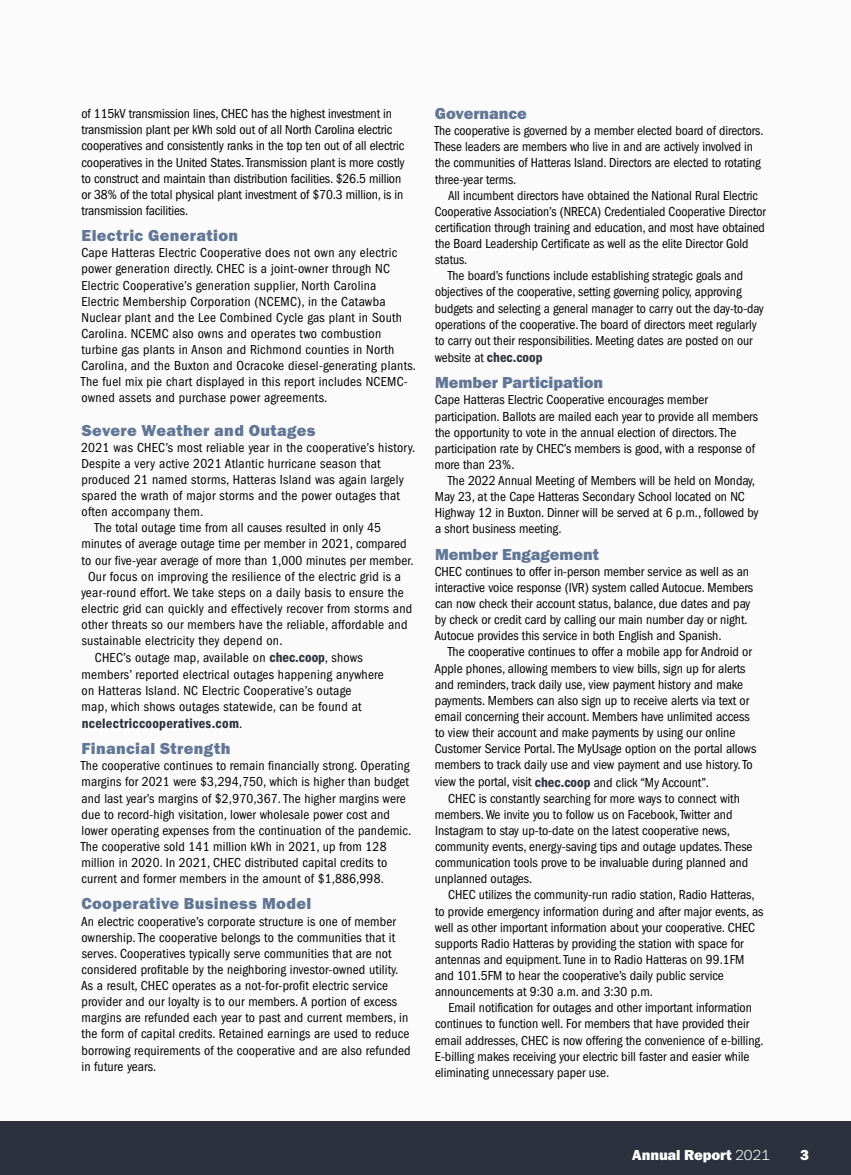
<style>
.page{position:relative;width:851px;height:1175px;background:#fff}
.page>*{position:absolute;margin:0;border:0;box-sizing:border-box;transform-origin:0 0}
.t1{font:16.5px "Franklin Gothic URW Hea";letter-spacing:.02em;color:#627696}
.t2{font:16.5px "Franklin Gothic URW Hea";letter-spacing:-.005em;color:#627696}
.t3{font:15px "Franklin Gothic URW Hea";letter-spacing:-.01em;color:#fff}
.t4{font:600 condensed 14.25px "Franklin Gothic";letter-spacing:.02em;color:#2d313d}
.t5{font:condensed 13.5px/16px "Franklin Gothic";letter-spacing:-.005em;color:#000}
.t6{font:condensed 13.5px/16px "Franklin Gothic";letter-spacing:.02em;color:#000}
.s1{font-weight:600;font-size:14.25px;color:#2d313d}
.s2{font-weight:400;font-size:13.5px;color:#000}
.s3{font-family:"Franklin Gothic URW";font-weight:300}
</style>
<div class="page">
<div style="left:0;top:0;width:850px;height:1174px;background:#fbfbfb"></div>
<div style="left:0;top:1120px;width:850px;height:54px;background:#2d313d"></div>
<p class="t5" style="left:81px;top:106px;width:324px">of 115kV transmission lines, CHEC has the highest investment in transmission plant per kWh sold out of all North Carolina electric cooperatives and consistently ranks in the top ten out of all electric cooperatives in the United States. Transmission plant is more costly to construct and maintain than distribution facilities. $26.5 million or 38% of the total physical plant investment of $70.3 million, is in transmission facilities.</p>
<p class="t1" style="left:82px;top:225px;width:158px">Electric Generation</p>
<p class="t6" style="left:81px;top:245px;width:337px">Cape Hatteras Electric Cooperative does not own any electric power generation directly. CHEC is a joint-owner through NC Electric Cooperative’s generation supplier, North Carolina Electric Membership Corporation (NCEMC), in the Catawba Nuclear plant and the Lee Combined Cycle gas plant in South Carolina. NCEMC also owns and operates two combustion turbine gas plants in Anson and Richmond counties in North Carolina, and the Buxton and Ocracoke diesel-generating plants.<br>The fuel mix pie chart displayed in this report includes NCEMC&shy;owned assets and purchase power agreements.</p>
<p class="t1" style="left:82px;top:419px;width:235px">Severe Weather and Outages</p>
<p class="t6" style="left:81px;top:439px;width:335px">2021 was CHEC’s most reliable year in the cooperative’s history.</p>
<p class="t6" style="left:81px;top:455px;width:301px">Despite a very active 2021 Atlantic hurricane season that</p>
<p class="t6" style="left:81px;top:471px;width:324px">produced 21 named storms, Hatteras Island was again largely</p>
<p class="t6" style="left:82px;top:487px;width:320px">spared the wrath of major storms and the power outages that</p>
<p class="t6" style="left:81px;top:504px;width:123px">often accompany them.</p>
<p class="t5" style="left:94px;top:520px;width:288px">The total outage time from all causes resulted in only 45</p>
<p class="t5" style="left:81px;top:536px;width:327px">minutes of average outage time per member in 2021, compared</p>
<p class="t5" style="left:82px;top:552px;width:334px">to our five-year average of more than 1,000 minutes per member.</p>
<p class="t6" style="left:88px;top:568px;width:314px">Our focus on improving the resilience of the electric grid is a</p>
<p class="t6" style="left:81px;top:584px;width:324px">year-round effort. We take steps on a daily basis to ensure the</p>
<p class="t6" style="left:81px;top:600px;width:332px">electric grid can quickly and effectively recover from storms and</p>
<p class="t6" style="left:81px;top:616px;width:327px">other threats so our members have the reliable, affordable and</p>
<p class="t6" style="left:82px;top:633px;width:202px">sustainable electricity they depend on.</p>
<p class="t6" style="left:95px;top:650px;width:269px">CHEC’s outage map, available on <span class="s1">chec.coop</span>, shows</p>
<p class="t6" style="left:81px;top:666px;width:304px">members’ reported electrical outages happening anywhere</p>
<p class="t6" style="left:81px;top:682px;width:271px">on Hatteras Island. NC Electric Cooperative’s outage</p>
<p class="t6" style="left:81px;top:698px;width:282px">map, which shows outages statewide, can be found at</p>
<p class="t4" style="left:82px;top:715px;width:162px">ncelectriccooperatives.com<span class="s2">.</span></p>
<p class="t1" style="left:82px;top:738px;width:150px">Financial Strength</p>
<p class="t5" style="left:81px;top:758px;width:332px">The cooperative continues to remain financially strong. Operating margins for 2021 were $3,294,750, which is higher than budget and last year’s margins of $2,970,367. The higher margins were due to record-high visitation, lower wholesale power cost and lower operating expenses from the continuation of the pandemic.<br>The cooperative sold 141 million kWh in 2021, up from 128 million in 2020. In 2021, CHEC distributed capital credits to current and former members in the amount of $1,886,998.</p>
<p class="t1" style="left:81px;top:893px;width:231px">Cooperative Business Model</p>
<p class="t5" style="left:81px;top:913px;width:331px">An electric cooperative’s corporate structure is one of member ownership. The cooperative belongs to the communities that it serves. Cooperatives typically serve communities that are not considered profitable by the neighboring investor-owned utility.<br>As a result, CHEC operates as a not-for-profit electric service provider and our loyalty is to our members. A portion of excess margins are refunded each year to past and current members, in the form of capital credits. Retained earnings are used to reduce borrowing requirements of the cooperative and are also refunded in future years.</p>
<p class="t2" style="left:435px;top:103px;width:93px">Governance</p>
<p class="t5" style="left:434px;top:123px;width:331px">The cooperative is governed by a member elected board of directors.<br>These leaders are members who live in and are actively involved in the communities of Hatteras Island. Directors are elected to rotating three-year terms.</p>
<p class="t5" style="left:448px;top:187px;width:311px">All incumbent directors have obtained the National Rural Electric</p>
<p class="t5" style="left:435px;top:203px;width:333px">Cooperative Association’s (NRECA) Credentialed Cooperative Director</p>
<p class="t5" style="left:435px;top:219px;width:331px">certification through training and education, and most have obtained</p>
<p class="t5" style="left:435px;top:236px;width:315px">the Board Leadership Certificate as well as the elite Director Gold</p>
<p class="t5" style="left:435px;top:252px;width:34px">status.</p>
<p class="t5" style="left:448px;top:268px;width:297px">The board’s functions include establishing strategic goals and</p>
<p class="t5" style="left:435px;top:284px;width:308px">objectives of the cooperative, setting governing policy, approving</p>
<p class="t5" style="left:435px;top:300px;width:330px">budgets and selecting a general manager to carry out the day-to-day</p>
<p class="t5" style="left:435px;top:316px;width:323px">operations of the cooperative. The board of directors meet regularly</p>
<p class="t5" style="left:435px;top:332px;width:319px">to carry out their responsibilities. Meeting dates are posted on our</p>
<p class="t5" style="left:435px;top:349px;width:109px">website at <span class="s1">chec.coop</span></p>
<p class="t2" style="left:435px;top:372px;width:170px">Member Participation</p>
<p class="t5" style="left:435px;top:392px;width:325px">Cape Hatteras Electric Cooperative encourages member participation. Ballots are mailed each year to provide all members the opportunity to vote in the annual election of directors. The participation rate by CHEC’s members is good, with a response of more than 23%.</p>
<p class="t5" style="left:435px;top:472px;width:325px;text-indent:13px">The 2022 Annual Meeting of Members will be held on Monday, May 23, at the Cape Hatteras Secondary School located on NC Highway 12 in Buxton. Dinner will be served at 6 p.m., followed by a short business meeting.</p>
<p class="t2" style="left:435px;top:543px;width:165px">Member Engagement</p>
<p class="t5" style="left:434px;top:563px;width:320px">CHEC continues to offer in-person member service as well as an interactive voice response (IVR) system called Autocue. Members can now check their account status, balance, due dates and pay by check or credit card by calling our main number day or night.<br>Autocue provides this service in both English and Spanish.</p>
<p class="t5" style="left:434px;top:644px;width:323px;text-indent:13px">The cooperative continues to offer a mobile app for Android or Apple phones, allowing members to view bills, sign up for alerts and reminders, track daily use, view payment history and make payments. Members can also sign up to receive alerts via text or email concerning their account. Members have unlimited access to view their account and make payments by using our online Customer Service Portal. The MyUsage option on the portal allows members to track daily use and view payment and use history. To view the portal, visit <span class="s1">chec.coop</span> and click “My Account”.</p>
<p class="t5" style="left:435px;top:790px;width:319px;text-indent:13px">CHEC is constantly searching for more ways to connect with members. We invite you to follow us on Facebook, Twitter and Instagram to stay up-to-date on the latest cooperative news, community events, energy-saving tips and outage updates. These communication tools prove to be invaluable during planned and unplanned outages.</p>
<p class="t5" style="left:435px;top:887px;width:330px;text-indent:13px">CHEC utilizes the community-run radio station, Radio Hatteras, to provide emergency information during and after major events, as well as other important information about your cooperative. CHEC supports Radio Hatteras by providing the station with space for antennas and equipment. Tune in to Radio Hatteras on 99.1FM and 101.5FM to hear the cooperative’s daily public service announcements at 9:30 a.m. and 3:30 p.m.</p>
<p class="t5" style="left:435px;top:1000px;width:330px;text-indent:14px">Email notification for outages and other important information continues to function well. For members that have provided their email addresses, CHEC is now offering the convenience of e-billing.<br>E-billing makes receiving your electric bill faster and easier while eliminating unnecessary paper use.</p>
<p class="t3" style="left:632px;top:1145px;width:139px">Annual Report <span class="s3">2021</span></p>
<p class="t3" style="left:800px;top:1145px;width:10px">3</p>
</div>
